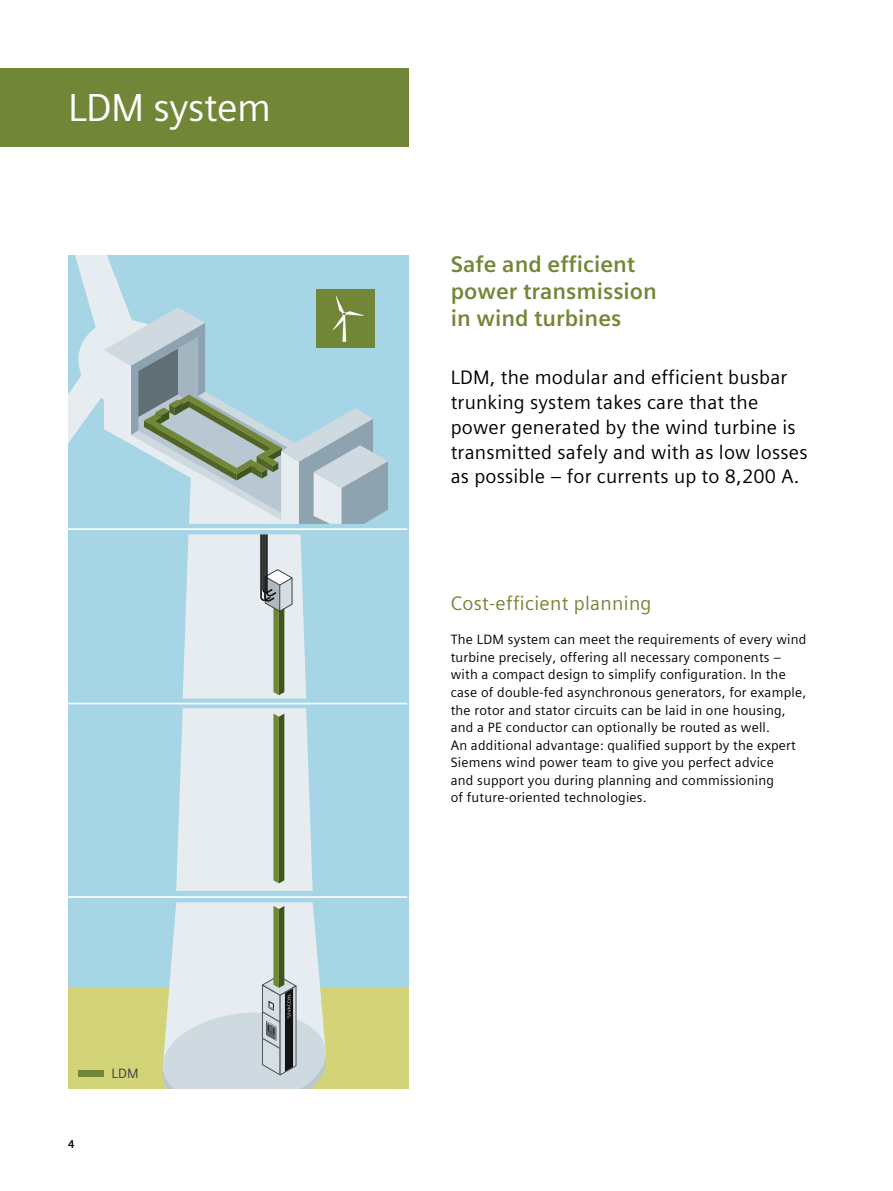
<style>
.page{position:relative;width:893px;height:1191px;background:#fff}
.page>*{position:absolute;margin:0;border:0;box-sizing:border-box;transform-origin:0 0}
.t1{font:39px "Siemens Sans Global";letter-spacing:-.01em;color:#fff}
.t2{font:700 22.5px/27px "Siemens Sans Global";color:#718737}
.t3{font:19.5px/24.8px "Siemens Sans Global";letter-spacing:.01em;color:#000}
.t4{font:19.5px "Siemens Sans Global";letter-spacing:.015em;color:#718737}
.t5{font:13.5px/17.5px "Siemens Sans Global";letter-spacing:.015em;color:#000}
.t6{font:13.5px "Siemens Sans Global";color:#384347}
.t7{font:700 11.25px "Siemens Sans Global";color:#000}
</style>
<div class="page">
<div style="left:0;top:68px;width:408px;height:78px;background:#718737"></div>
<div style="left:68px;top:255px;width:340px;height:733px;background:#a6d5e6"></div>
<div style="left:68px;top:988px;width:340px;height:100px;background:#d3d378"></div>
<svg style="left:176px;top:708px;width:137px;height:183px;background:#d8e1e1"></svg>
<svg style="left:153px;top:902px;width:183px;height:187px"></svg>
<svg style="left:183px;top:534px;width:123px;height:164px;background:#d6dedf"></svg>
<hr style="left:68px;top:528px;width:339px;height:2px;background:#fff">
<hr style="left:68px;top:702px;width:339px;height:2px;background:#fff">
<hr style="left:68px;top:896px;width:339px;height:2px;background:#fff">
<svg style="left:68px;top:255px;width:320px;height:269px"></svg>
<div style="left:79px;top:1070px;width:25px;height:6px;background:#718737"></div>
<h1 class="t1" style="left:68px;top:77px;width:205px">LDM system</h1>
<p class="t7" style="left:68px;top:1135px;width:8px">4</p>
<p class="t6" style="left:112px;top:1063px;width:29px">LDM</p>
<h2 class="t2" style="left:451px;top:251px;width:208px">Safe and efficient power transmission in wind turbines</h2>
<h3 class="t3" style="left:451px;top:365px;width:358px">LDM, the modular and efficient busbar trunking system takes care that the power generated by the wind turbine is transmitted safely and with as low losses as possible – for currents up to 8,200 A.</h3>
<h3 class="t4" style="left:451px;top:588px;width:202px">Cost-efficient planning</h3>
<p class="t5" style="left:451px;top:631px;width:357px">The LDM system can meet the requirements of every wind turbine precisely, offering all necessary components – with a compact design to simplify configuration. In the case of double-fed asynchronous generators, for example, the rotor and stator circuits can be laid in one housing, and a PE conductor can optionally be routed as well.<br>An -additional advantage: qualified support by the expert Siemens wind power team to give you perfect advice<br>and support you during planning and commissioning<br>of future-oriented technologies.</p>
</div>
